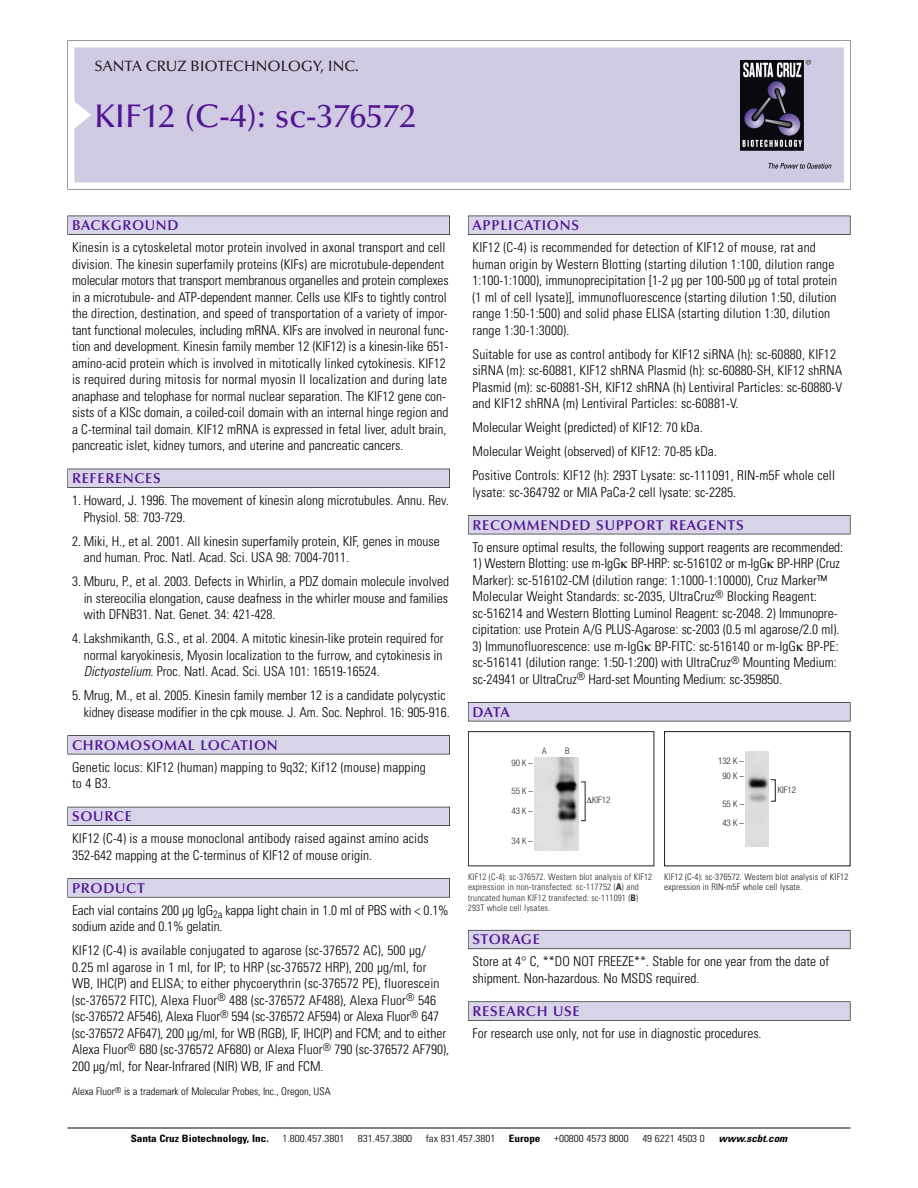
<style>
.page{position:relative;width:918px;height:1188px;background:#fff}
.page>*{position:absolute;margin:0;border:0;box-sizing:border-box;transform-origin:0 0}
.t1{font:500 33px "Optima";color:#511695}
.t2{font:500 15px "Optima";color:#231f20}
.t3{font:600 14.25px "Optima";letter-spacing:.05em;color:#511695}
.t4{font:300 condensed 13.5px/16.5px "Univers";color:#000}
.t5{font:300 condensed 10.5px "Univers";color:#000}
.t6{font:300 condensed 10.2px "Univers";color:#000;scale:1.1 1}
.t7{font:700 condensed 10.2px "Univers";color:#000;scale:1.1 1}
.t8{font:italic 700 condensed 10.2px "Univers";color:#000;scale:1.1 1}
.t9{font:300 condensed 9px/10.5px "Univers";letter-spacing:.015em;color:#272627}
.t10{font:300 condensed 9px/10.5px "Univers";letter-spacing:.015em;color:#191919}
.t11{font:300 condensed 9px "Helvetica Neue";color:#272627}
.t12{font:300 condensed 9px/15px "Helvetica Neue";color:#191919;text-align:center}
.s1{font-style:italic}
.s2{font-weight:700}
</style>
<div class="page">
<svg style="left:68px;top:40px;width:783px;height:149px"></svg>
<div style="left:74px;top:47px;width:770px;height:135px;background:#d1cae3"></div>
<img style="left:741px;top:60px;width:90px;height:108px">
<div style="left:68px;top:216px;width:382px;height:19px;background:#535256"></div>
<div style="left:68px;top:216px;width:381px;height:18px;background:#d7d4e8"></div>
<div style="left:68px;top:469px;width:382px;height:19px;background:#525156"></div>
<div style="left:68px;top:469px;width:381px;height:18px;background:#d7d4e8"></div>
<div style="left:68px;top:735px;width:382px;height:19px;background:#545357"></div>
<div style="left:68px;top:736px;width:381px;height:18px;background:#d7d4e8"></div>
<div style="left:68px;top:807px;width:382px;height:19px;background:#535259"></div>
<div style="left:68px;top:807px;width:381px;height:18px;background:#d7d4e8"></div>
<svg style="left:68px;top:878px;width:382px;height:20px"></svg>
<div style="left:68px;top:879px;width:381px;height:18px;background:#d7d4e8"></div>
<div style="left:468px;top:216px;width:382px;height:19px;background:#535256"></div>
<div style="left:468px;top:216px;width:382px;height:18px;background:#d7d4e8"></div>
<div style="left:468px;top:515px;width:382px;height:19px;background:#515155"></div>
<div style="left:468px;top:516px;width:382px;height:18px;background:#d7d4e8"></div>
<div style="left:468px;top:702px;width:382px;height:19px;background:#545357"></div>
<div style="left:468px;top:703px;width:382px;height:18px;background:#d7d4e8"></div>
<div style="left:468px;top:930px;width:382px;height:19px;background:#686770"></div>
<div style="left:468px;top:931px;width:382px;height:18px;background:#d7d4e8"></div>
<svg style="left:468px;top:1001px;width:382px;height:20px"></svg>
<div style="left:468px;top:1002px;width:382px;height:18px;background:#d7d4e8"></div>
<hr style="left:68px;top:1128px;width:782px;height:1px;background:#000">
<div style="left:468px;top:731px;width:186px;height:135px;border:1px solid #272627"></div>
<img style="left:534px;top:757px;width:45px;height:93px">
<div style="left:664px;top:731px;width:186px;height:135px;border:1px solid #191919"></div>
<img style="left:745px;top:751px;width:24px;height:95px">
<p class="t2" style="left:94px;top:60px;width:266px">SANTA CRUZ BIOTECHNOLOGY, INC.</p>
<p class="t1" style="left:94px;top:102px;width:323px">KIF12 (C-4): sc-376572</p>
<p class="t3" style="left:72px;top:219px;width:108px">BACKGROUND</p>
<p class="t4" style="left:72px;top:240px;width:378px">Kinesin is a cytoskeletal motor protein involved in axonal transport and cell division. The kinesin superfamily proteins (KIFs) are microtubule-dependent molecular motors that transport membranous organelles and protein complexes in a microtubule- and ATP-dependent manner. Cells use KIFs to tightly control the direction, destination, and speed of transportation of a variety of impor&shy;tant functional molecules, including mRNA. KIFs are involved in neuronal func&shy;tion and development. Kinesin family member 12 (KIF12) is a kinesin-like 651- amino-acid protein which is involved in mitotically linked cytokinesis. KIF12 is required during mitosis for normal myosin II localization and during late anaphase and telophase for normal nuclear separation. The KIF12 gene con&shy;sists of a KISc domain, a coiled-coil domain with an internal hinge region and a C-terminal tail domain. KIF12 mRNA is expressed in fetal liver, adult brain, pancreatic islet, kidney tumors, and uterine and pancreatic cancers.</p>
<p class="t3" style="left:72px;top:472px;width:90px">REFERENCES</p>
<p class="t4" style="left:84px;top:493px;width:367px;text-indent:-12px">1. Howard, J. 1996. The movement of kinesin along microtubules. Annu. Rev.<br>Physiol. 58: 703-729.</p>
<p class="t4" style="left:84px;top:534px;width:358px;text-indent:-12px">2. Miki, H., et al. 2001. All kinesin superfamily protein, KIF, genes in mouse and human. Proc. Natl. Acad. Sci. USA 98: 7004-7011.</p>
<p class="t4" style="left:84px;top:574px;width:367px;text-align:justify;text-indent:-12px">3. Mburu, P., et al. 2003. Defects in Whirlin, a PDZ domain molecule involved in stereocilia elongation, cause deafness in the whirler mouse and families with DFNB31. Nat. Genet. 34: 421-428.</p>
<p class="t4" style="left:84px;top:631px;width:361px;text-align:justify;text-indent:-12px">4. Lakshmikanth, G.S., et al. 2004. A mitotic kinesin-like protein required for normal karyokinesis, Myosin localization to the furrow, and cytokinesis in <span class="s1">Dictyostelium</span>. Proc. Natl. Acad. Sci. USA 101: 16519-16524.</p>
<p class="t4" style="left:84px;top:688px;width:368px;text-indent:-12px">5. Mrug, M., et al. 2005. Kinesin family member 12 is a candidate polycystic kidney disease modifier in the cpk mouse. J. Am. Soc. Nephrol. 16: 905-916.</p>
<p class="t3" style="left:72px;top:739px;width:207px">CHROMOSOMAL LOCATION</p>
<p class="t4" style="left:72px;top:760px;width:355px">Genetic locus: KIF12 (human) mapping to 9q32; Kif12 (mouse) mapping to 4 B3.</p>
<p class="t3" style="left:72px;top:810px;width:61px">SOURCE</p>
<p class="t4" style="left:72px;top:832px;width:358px">KIF12 (C-4) is a mouse monoclonal antibody raised against amino acids<br>352-642 mapping at the C-terminus of KIF12 of mouse origin.</p>
<p class="t3" style="left:72px;top:882px;width:74px">PRODUCT</p>
<p class="t4" style="left:72px;top:903px;width:378px">Each vial contains 200 µg IgG<sub>2a</sub> kappa light chain in 1.0 ml of PBS with &lt; 0.1% sodium azide and 0.1% gelatin.</p>
<p class="t4" style="left:72px;top:944px;width:379px">KIF12 (C-4) is available conjugated to agarose (sc-376572 AC), 500 µg/ 0.25 ml agarose in 1 ml, for IP; to HRP (sc-376572 HRP), 200 µg/ml, for WB, IHC(P) and ELISA; to either phycoerythrin (sc-376572 PE), fluorescein (sc-376572 FITC), Alexa Fluor<sup>®</sup> 488 (sc-376572 AF488), Alexa Fluor<sup>®</sup> 546 (sc-376572 AF546), Alexa Fluor<sup>®</sup> 594 (sc-376572 AF594) or Alexa Fluor<sup>®</sup> 647 (sc-376572 AF647), 200 µg/ml, for WB (RGB), IF, IHC(P) and FCM; and to either Alexa Fluor<sup>®</sup> 680 (sc-376572 AF680) or Alexa Fluor<sup>®</sup> 790 (sc-376572 AF790), 200 µg/ml, for Near-Infrared (NIR) WB, IF and FCM.</p>
<p class="t5" style="left:72px;top:1087px;width:260px">Alexa Fluor<sup>®</sup> is a trademark of Molecular Probes, Inc., Oregon, USA</p>
<p class="t3" style="left:473px;top:219px;width:108px">APPLICATIONS</p>
<p class="t4" style="left:473px;top:240px;width:366px">KIF12 (C-4) is recommended for detection of KIF12 of mouse, rat and human origin by Western Blotting (starting dilution 1:100, dilution range 1:100-1:1000), immunoprecipitation [1-2 µg per 100-500 µg of total protein (1 ml of cell lysate)], immunofluorescence (starting dilution 1:50, dilution range 1:50-1:500) and solid phase ELISA (starting dilution 1:30, dilution range 1:30-1:3000).</p>
<p class="t4" style="left:473px;top:347px;width:371px">Suitable for use as control antibody for KIF12 siRNA (h): sc-60880, KIF12 siRNA (m): sc-60881, KIF12 shRNA Plasmid (h): sc-60880-SH, KIF12 shRNA Plasmid (m): sc-60881-SH, KIF12 shRNA (h) Lentiviral Particles: sc-60880-V and KIF12 shRNA (m) Lentiviral Particles: sc-60881-V.</p>
<p class="t4" style="left:473px;top:420px;width:232px">Molecular Weight (predicted) of KIF12: 70 kDa.</p>
<p class="t4" style="left:473px;top:444px;width:246px">Molecular Weight (observed) of KIF12: 70-85 kDa.</p>
<p class="t4" style="left:473px;top:468px;width:364px">Positive Controls: KIF12 (h): 293T Lysate: sc-111091, RIN-m5F whole cell lysate: sc-364792 or MIA PaCa-2 cell lysate: sc-2285.</p>
<p class="t3" style="left:473px;top:519px;width:273px">RECOMMENDED SUPPORT REAGENTS</p>
<p class="t4" style="left:473px;top:540px;width:372px">To ensure optimal results, the following support reagents are recommended:</p>
<p class="t4" style="left:473px;top:556px;width:369px">1) Western Blotting: use m-IgG BP-HRP: sc-516102 or m-IgG BP-HRP (Cruz Marker): sc-516102-CM (dilution range: 1:1000-1:10000), Cruz Marker™ Molecular Weight Standards: sc-2035, UltraCruz<sup>®</sup> Blocking Reagent: sc-516214 and Western Blotting Luminol Reagent: sc-2048. 2) Immunopre&shy;cipitation: use Protein A/G PLUS-Agarose: sc-2003 (0.5 ml agarose/2.0 ml).</p>
<p class="t4" style="left:473px;top:639px;width:368px">3) Immunofluorescence: use m-IgG BP-FITC: sc-516140 or m-IgG BP-PE: sc-516141 (dilution range: 1:50-1:200) with UltraCruz<sup>®</sup> Mounting Medium: sc-24941 or UltraCruz<sup>®</sup> Hard-set Mounting Medium: sc-359850.</p>
<p class="t3" style="left:473px;top:706px;width:39px">DATA</p>
<p class="t11" style="left:511px;top:759px;width:23px">90K–</p>
<p class="t11" style="left:511px;top:787px;width:23px">55K–</p>
<p class="t11" style="left:511px;top:807px;width:23px">43K–</p>
<p class="t11" style="left:511px;top:838px;width:23px">34K–</p>
<p class="t11" style="left:542px;top:748px;width:6px">A</p>
<p class="t11" style="left:565px;top:748px;width:6px">B</p>
<p class="t11" style="left:592px;top:797px;width:20px">KIF12</p>
<p class="t9" style="left:468px;top:872px;width:186px">KIF12 (C-4): sc-376572. Western blot analysis of KIF12 expression in non-transfected: sc-117752 (<span class="s2">A</span>) and truncated human KIF12 transfected: sc-111091 (<span class="s2">B</span>)<br>293T whole cell lysates.</p>
<p class="t12" style="left:718px;top:755px;width:28px">132 K –<br>90K–</p>
<p class="t12" style="left:722px;top:795px;width:23px;line-height:19.5px;text-align:left">55K–<br>43K–</p>
<p class="t12" style="left:778px;top:783px;width:20px">KIF12</p>
<p class="t10" style="left:664px;top:872px;width:186px">KIF12 (C-4): sc-376572. Western blot analysis of KIF12 expression in RIN-m5F whole cell lysate.</p>
<p class="t3" style="left:473px;top:934px;width:69px">STORAGE</p>
<p class="t4" style="left:473px;top:955px;width:358px">Store at 4° C, **DO NOT FREEZE**. Stable for one year from the date of shipment. Non-hazardous. No MSDS required.</p>
<p class="t3" style="left:473px;top:1005px;width:109px">RESEARCH USE</p>
<p class="t4" style="left:473px;top:1026px;width:291px">For research use only, not for use in diagnostic procedures.</p>
<p class="t7" style="left:131px;top:1135px;width:127px">Santa Cruz Biotechnology, Inc.</p>
<p class="t6" style="left:282px;top:1135px;width:58px">1.800.457.3801</p>
<p class="t6" style="left:358px;top:1135px;width:51px">831.457.3800</p>
<p class="t6" style="left:426px;top:1135px;width:65px">fax 831.457.3801</p>
<p class="t7" style="left:509px;top:1135px;width:30px">Europe</p>
<p class="t6" style="left:554px;top:1135px;width:69px">+00800 4573 8000</p>
<p class="t6" style="left:642px;top:1135px;width:58px">49 6221 4503 0</p>
<p class="t8" style="left:719px;top:1135px;width:66px">www.scbt.com</p>
</div>
